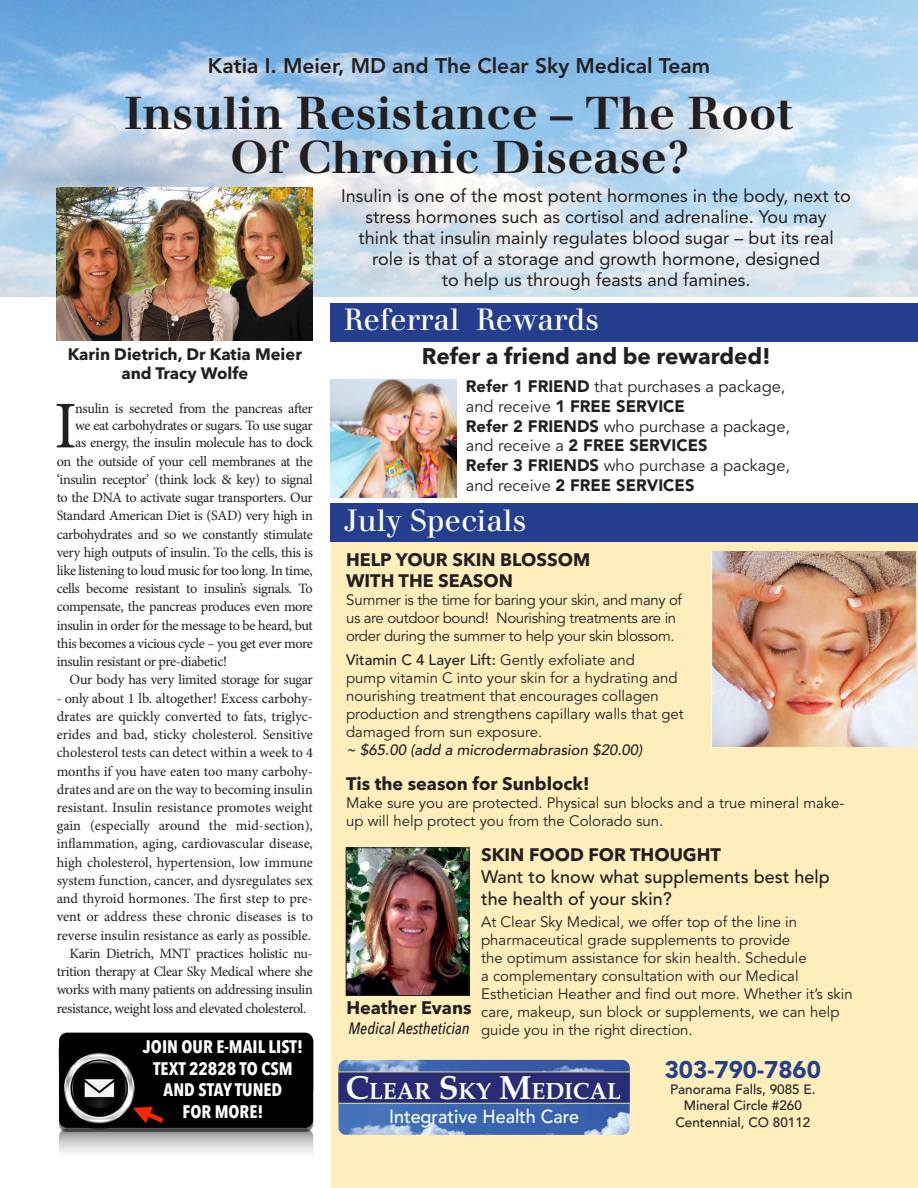
<style>
.page{position:relative;width:918px;height:1188px;background:#fff}
.page>*{position:absolute;margin:0;border:0;box-sizing:border-box;transform-origin:0 0}
.t1{font:66.9px "Minion Pro";color:#231f20}
.t2{font:700 45px/43.5px "Justus";color:#231f20;text-align:center}
.t3{font:30px "Justus";color:#fff}
.t4{font:900 24px "Avenir LT Std";color:#253f8e}
.t5{font:700 23.55px "Book Antiqua";color:#fff;scale:.96 1}
.t6{font:700 22.5px "Avenir Next LT Pro";color:#231f20}
.t7{font:800 21px "Avenir LT Std";color:#231f20}
.t8{font:500 18.75px "Avenir LT Std";color:#fff;scale:.95 1}
.t9{font:18px/21.1px "Avenir LT Std";color:#231f20;text-align:center}
.t10{font:700 18px/21.6px "Avenir Next LT Pro";color:#231f20}
.t11{font:500 18px/21.6px "Avenir LT Std";color:#231f20}
.t12{font:700 condensed 18px/21.6px "Avenir Next LT Pro";color:#fff;text-align:center}
.t13{font:16.5px/19.8px "Avenir LT Std";color:#231f20}
.t14{font:700 16.5px/19.8px "Avenir Next LT Pro";color:#231f20;text-align:center}
.t15{font:italic 500 16.5px "Avenir Next Condensed";color:#231f20}
.t16{font:15px/18px "Avenir LT Std";color:#231f20}
.t17{font:15px/18px "Avenir LT Std";letter-spacing:-.025em;color:#231f20}
.t18{font:italic 500 15px "Avenir";color:#231f20}
.t19{font:14.25px/18.3px "Minion Pro";letter-spacing:-.025em;color:#231f20;text-align:justify}
.t20{font:500 13.5px/16.2px "Avenir LT Std";color:#231f20;text-align:center}
.s1{font-weight:900}
.s2{font-weight:500}
.s3{font-size:33.6px}
</style>
<div class="page">
<img style="left:1px;top:1px;width:916px;height:295px">
<div style="left:331px;top:542px;width:586px;height:646px;background:#feeebc"></div>
<div style="left:331px;top:504px;width:587px;height:38px;background:#253f8e"></div>
<div style="left:331px;top:303px;width:587px;height:38px;background:#253f8e"></div>
<img style="left:339px;top:1060px;width:291px;height:75px">
<svg style="left:339px;top:1071px;width:291px;height:33px"></svg>
<img style="left:58px;top:1032px;width:256px;height:121px">
<img style="left:711px;top:552px;width:204px;height:194px">
<img style="left:331px;top:379px;width:126px;height:119px">
<img style="left:348px;top:849px;width:119px;height:145px">
<div style="left:346px;top:847px;width:123px;height:149px;border:1px solid #231f20"></div>
<img style="left:57px;top:188px;width:256px;height:153px">
<p class="t7" style="left:208px;top:53px;width:504px">Katia I. Meier, MD and The Clear Sky Medical Team</p>
<p class="t2" style="left:124px;top:92px;width:672px">Insulin Resistance – The Root<br>Of Chronic Disease?</p>
<p class="t9" style="left:341px;top:185px;width:511px">Insulin is one of the most potent hormones in the body, next to stress hormones such as cortisol and adrenaline. You may<br>think that insulin mainly regulates blood sugar – but its real role is that of a storage and growth hormone, designed<br>to help us through feasts and famines.</p>
<p class="t14" style="left:68px;top:344px;width:236px">Karin Dietrich, Dr Katia Meier and Tracy Wolfe</p>
<p class="t1" style="left:54px;top:381px;width:24px">I</p>
<p class="t19" style="left:75px;top:400px;width:239px">nsulin is secreted from the pancreas after</p>
<p class="t19" style="left:75px;top:417px;width:239px">we eat carbohydrates or sugars. To use sugar</p>
<p class="t19" style="left:75px;top:434px;width:239px">as energy, the insulin molecule has to dock</p>
<p class="t19" style="left:57px;top:452px;width:258px">on the outside of your cell membranes at the</p>
<p class="t19" style="left:57px;top:470px;width:258px">‘insulin receptor’ (think lock &amp; key) to signal</p>
<p class="t19" style="left:57px;top:488px;width:258px">to the DNA to activate sugar transporters. Our</p>
<p class="t19" style="left:57px;top:507px;width:258px">Standard American Diet is (SAD) very high in</p>
<p class="t19" style="left:57px;top:525px;width:258px">carbohydrates and so we constantly stimulate</p>
<p class="t19" style="left:57px;top:543px;width:258px">very high outputs of insulin. To the cells, this is</p>
<p class="t19" style="left:57px;top:561px;width:258px">like listening to loud music for too long. In time,</p>
<p class="t19" style="left:57px;top:580px;width:258px">cells become resistant to insulin’s signals. To</p>
<p class="t19" style="left:57px;top:598px;width:258px">compensate, the pancreas produces even more</p>
<p class="t19" style="left:57px;top:616px;width:258px">insulin in order for the message to be heard, but</p>
<p class="t19" style="left:57px;top:634px;width:258px">this becomes a vicious cycle – you get ever more</p>
<p class="t19" style="left:57px;top:653px;width:172px">insulin resistant or pre-diabetic!</p>
<p class="t19" style="left:70px;top:671px;width:245px">Our body has very limited storage for sugar</p>
<p class="t19" style="left:57px;top:689px;width:258px">- only about 1 lb. altogether! Excess carbohy&shy;drates are quickly converted to fats, triglyc&shy;erides and bad, sticky cholesterol. Sensitive cholesterol tests can detect within a week to 4 months if you have eaten too many carbohy&shy;drates and are on the way to becoming insulin resistant. Insulin resistance promotes weight gain (especially around the mid-section), inflammation, aging, cardiovascular disease, high cholesterol, hypertension, low immune system function, cancer, and dysregulates sex and thyroid hormones. The first step to pre&shy;vent or address these chronic diseases is to reverse insulin resistance as early as possible.</p>
<p class="t19" style="left:57px;top:944px;width:258px;text-indent:13px">Karin Dietrich, MNT practices holistic nu&shy;trition therapy at Clear Sky Medical where she works with many patients on addressing insulin resistance, weight loss and elevated cholesterol.</p>
<p class="t12" style="left:143px;top:1036px;width:161px">JOIN OUR E-MAIL LIST!</p>
<p class="t12" style="left:153px;top:1057px;width:141px">TEXT 22828 TO CSM</p>
<p class="t12" style="left:164px;top:1079px;width:120px">AND STAY TUNED<br>FOR MORE!</p>
<p class="t3" style="left:344px;top:302px;width:257px">Referral Rewards</p>
<p class="t6" style="left:422px;top:342px;width:350px">Refer a friend and be rewarded!</p>
<p class="t13" style="left:466px;top:377px;width:321px"><span class="s1">Refer 1 FRIEND</span> that purchases a package, and receive <span class="s1">1 FREE SERVICE</span></p>
<p class="t13" style="left:466px;top:416px;width:326px"><span class="s1">Refer 2 FRIENDS</span> who purchase a package, and receive a <span class="s1">2 FREE SERVICES</span></p>
<p class="t13" style="left:466px;top:456px;width:326px"><span class="s1">Refer 3 FRIENDS</span> who purchase a package, and receive <span class="s1">2 FREE SERVICES</span></p>
<p class="t3" style="left:344px;top:502px;width:184px">July Specials</p>
<p class="t10" style="left:346px;top:548px;width:246px">HELP YOUR SKIN BLOSSOM<br>WITH THE SEASON</p>
<p class="t17" style="left:346px;top:591px;width:337px">Summer is the time for baring your skin, and many of us are outdoor bound! Nourishing treatments are in order during the summer to help your skin blossom.</p>
<p class="t16" style="left:346px;top:651px;width:339px"><span class="s2">Vitamin C 4 Layer Lift:</span> Gently exfoliate and<br>pump vitamin C into your skin for a hydrating and nourishing treatment that encourages collagen production and strengthens capillary walls that get damaged from sun exposure.</p>
<p class="t18" style="left:346px;top:741px;width:298px">~ $65.00 (add a microdermabrasion $20.00)</p>
<p class="t10" style="left:346px;top:773px;width:245px">Tis the season for Sunblock!</p>
<p class="t16" style="left:346px;top:795px;width:500px">Make sure you are protected. Physical sun blocks and a true mineral make&shy;up will help protect you from the Colorado sun.</p>
<p class="t10" style="left:481px;top:844px;width:241px">SKIN FOOD FOR THOUGHT</p>
<p class="t11" style="left:481px;top:866px;width:350px">Want to know what supplements best help the health of your skin?</p>
<p class="t16" style="left:481px;top:913px;width:373px">At Clear Sky Medical, we offer top of the line in pharmaceutical grade supplements to provide<br>the optimum assistance for skin health. Schedule<br>a complementary consultation with our Medical Esthetician Heather and find out more. Whether it’s skin care, makeup, sun block or supplements, we can help guide you in the right direction.</p>
<p class="t10" style="left:346px;top:997px;width:127px">Heather Evans</p>
<p class="t15" style="left:348px;top:1018px;width:123px">Medical Aesthetician</p>
<p class="t5" style="left:346px;top:1077px;width:288px"><span class="s3">C</span>LEAR <span class="s3">S</span>KY <span class="s3">M</span>EDICAL</p>
<p class="t8" style="left:389px;top:1106px;width:202px">Integrative Health Care</p>
<p class="t4" style="left:665px;top:1055px;width:158px">303-790-7860</p>
<p class="t20" style="left:670px;top:1082px;width:147px">Panorama Falls, 9085 E.<br>Mineral Circle #260</p>
<p class="t20" style="left:675px;top:1114px;width:137px">Centennial, CO 80112</p>
</div>
